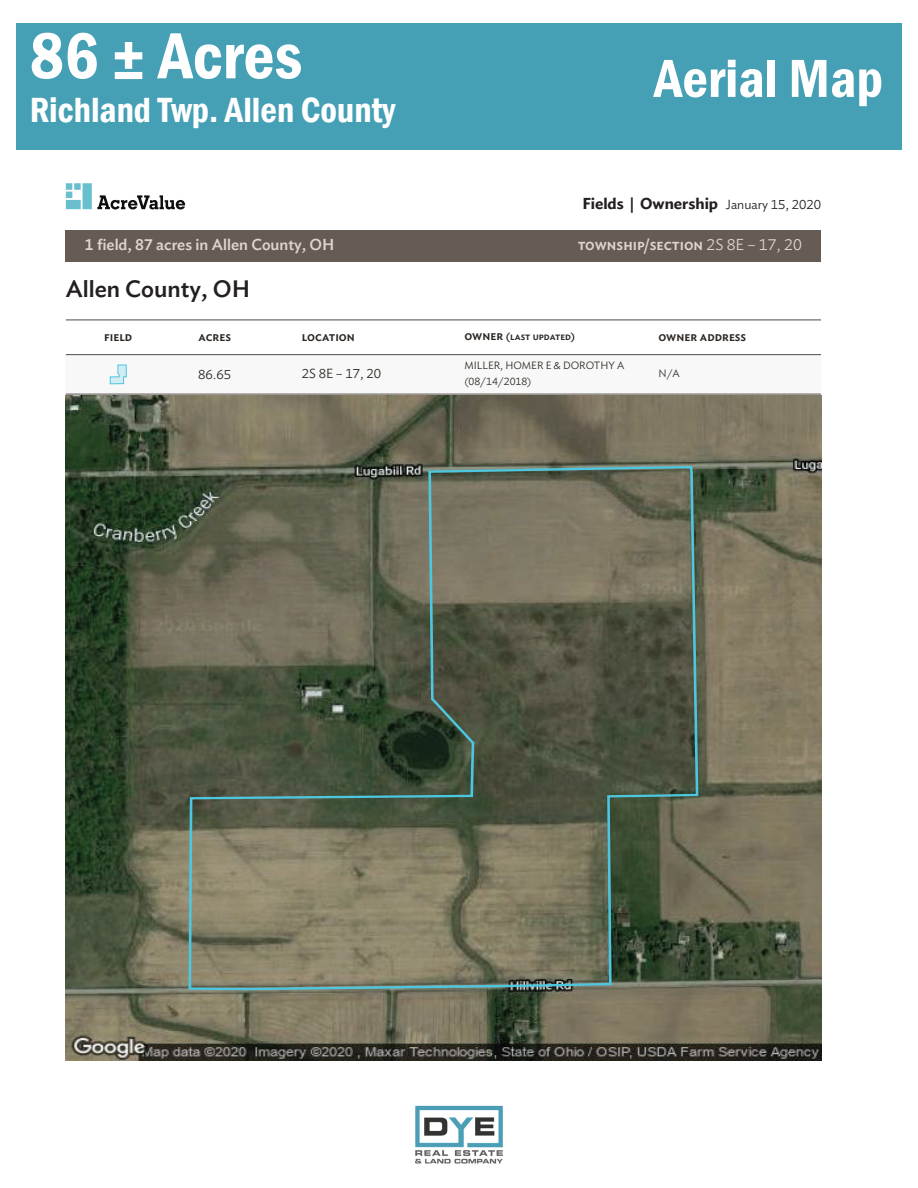
<style>
.page{position:relative;width:918px;height:1188px;background:#fff}
.page>*{position:absolute;margin:0;border:0;box-sizing:border-box;transform-origin:0 0}
.t1{font:600 condensed 67.5px "Franklin Gothic";color:#fff}
.t2{font:600 condensed 55.5px "Franklin Gothic";color:#fff}
.t3{font:600 condensed 36px "Franklin Gothic";color:#fff}
.t4{font:500 23.55px "Ideal Sans";color:#231f20}
.t5{font:500 15.75px "Ideal Sans";color:#dcd6d1}
.t6{font:600 15.75px "Ideal Sans";color:#231f20}
.t7{font:500 13.05px "Ideal Sans";color:#2b2622}
.t8{font:300 13.05px "Ideal Sans";color:#2b2622}
.t9{font:300 10.5px/15.8px "Ideal Sans";color:#2b2622}
.t10{font:500 10.5px "Ideal Sans";letter-spacing:-.005em;color:#2b2622}
.s1{font-weight:300;font-size:13.05px}
.s2{font-weight:300}
.s3{font-size:13.05px}
</style>
<div class="page">
<div style="left:16px;top:23px;width:886px;height:127px;background:#459fb5"></div>
<img style="left:415px;top:1105px;width:88px;height:59px">
<svg style="left:66px;top:183px;width:119px;height:26px"></svg>
<div style="left:66px;top:230px;width:755px;height:32px;background:#675c53"></div>
<hr style="left:66px;top:320px;width:755px;height:1px;background:#4f4740">
<hr style="left:66px;top:354px;width:755px;height:1px;background:#4f4740">
<div style="left:66px;top:356px;width:755px;height:36px;background:#f7f8f7"></div>
<svg style="left:109px;top:364px;width:18px;height:21px"></svg>
<hr style="left:66px;top:394px;width:755px;height:1px;background:#4f4740">
<img style="left:66px;top:396px;width:755px;height:664px">
<svg style="left:187px;top:465px;width:513px;height:526px;background:#636653"></svg>
<p class="t1" style="left:30px;top:11px;width:274px">86 ± Acres</p>
<p class="t3" style="left:30px;top:85px;width:367px">Richland Twp. Allen County</p>
<p class="t2" style="left:654px;top:41px;width:230px">Aerial Map</p>
<p class="t6" style="left:582px;top:192px;width:240px">Fields | Ownership <span class="s1">January 15, 2020</span></p>
<p class="t5" style="left:85px;top:232px;width:251px">1 field, 87 acres in Allen County, OH</p>
<p class="t5" style="left:578px;top:232px;width:226px">township/section <span class="s2">2S 8E – 17, 20</span></p>
<p class="t4" style="left:66px;top:270px;width:186px">Allen County, OH</p>
<p class="t7" style="left:104px;top:326px;width:30px">field</p>
<p class="t7" style="left:199px;top:326px;width:34px">acres</p>
<p class="t7" style="left:302px;top:326px;width:55px">location</p>
<p class="t10" style="left:464px;top:328px;width:112px"><span class="s3">owner</span> (last updated)</p>
<p class="t7" style="left:658px;top:326px;width:89px">owner address</p>
<p class="t8" style="left:198px;top:364px;width:35px">86.65</p>
<p class="t8" style="left:302px;top:363px;width:81px">2S 8E – 17, 20</p>
<p class="t9" style="left:464px;top:356px;width:161px">MILLER, HOMER E &amp; DOROTHY A (08/14/2018)</p>
<p class="t9" style="left:658px;top:365px;width:23px">N/A</p>
</div>
